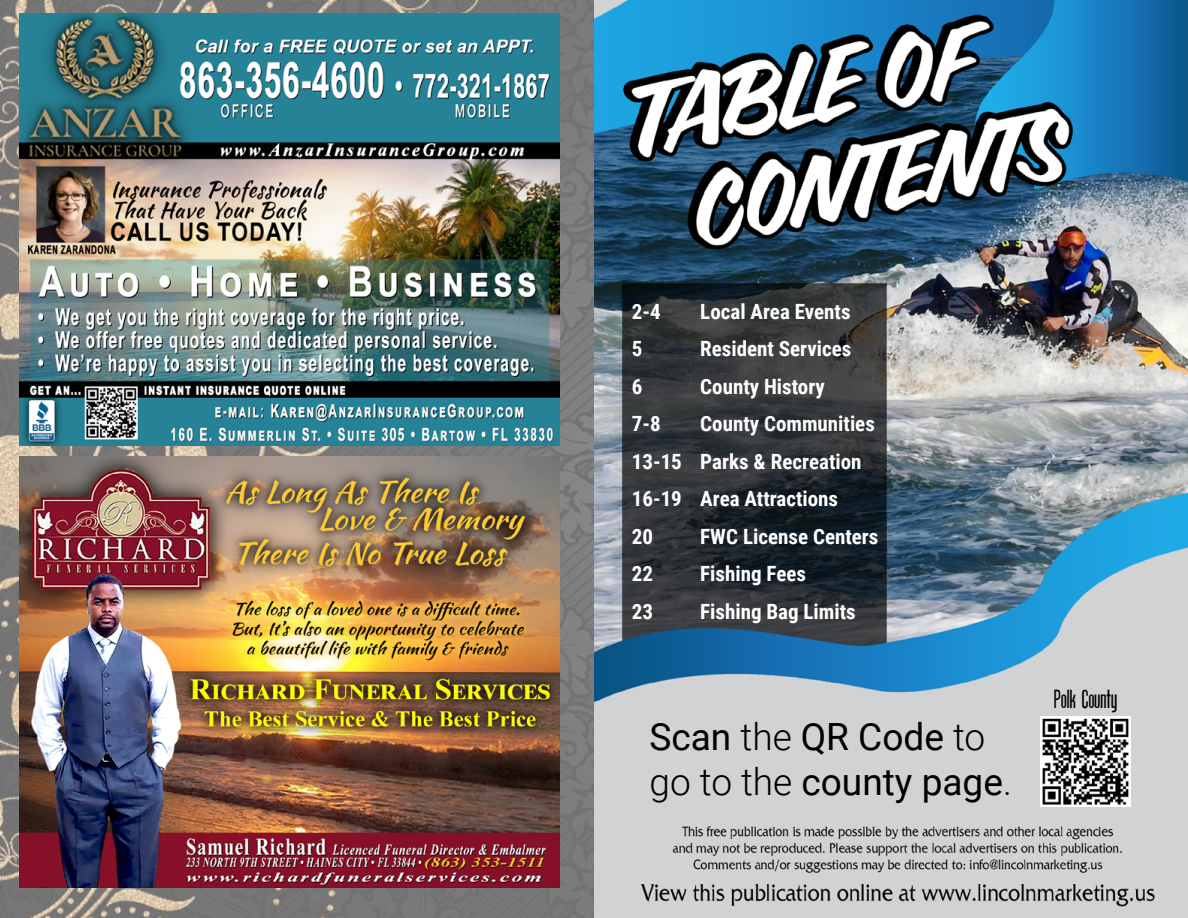
<style>
.page{position:relative;width:1188px;height:918px;background:#fff}
.page>*{position:absolute;margin:0;border:0;box-sizing:border-box;transform-origin:0 0}
.t1{font:37.5px/45px "Roboto";color:#000}
.t2{font:25.5px "Protege";color:#000}
.t3{font:700 21px/37.5px "Roboto Condensed";color:#fff}
.s1{font-weight:300}
</style>
<div class="page">
<img style="left:0;top:0;width:1188px;height:918px">
<img style="left:1040px;top:716px;width:90px;height:91px">
<img style="left:20px;top:456px;width:539px;height:432px">
<img style="left:20px;top:14px;width:539px;height:431px">
<p class="t3" style="left:632px;top:292px;width:30px">2-4</p>
<p class="t3" style="left:700px;top:292px;width:152px">Local Area Events</p>
<p class="t3" style="left:632px;top:329px;width:12px">5</p>
<p class="t3" style="left:700px;top:329px;width:153px">Resident Services</p>
<p class="t3" style="left:632px;top:367px;width:12px">6</p>
<p class="t3" style="left:700px;top:367px;width:126px">County History</p>
<p class="t3" style="left:632px;top:404px;width:30px">7-8</p>
<p class="t3" style="left:632px;top:404px;width:245px;text-indent:68px">County Communities<br>13-15 Parks &amp; Recreation<br>16-19 Area Attractions<br>20</p>
<p class="t3" style="left:700px;top:517px;width:180px">FWC License Centers</p>
<p class="t3" style="left:632px;top:554px;width:23px">22</p>
<p class="t3" style="left:700px;top:554px;width:107px">Fishing Fees</p>
<p class="t3" style="left:632px;top:592px;width:23px">23</p>
<p class="t3" style="left:700px;top:592px;width:157px">Fishing Bag Limits</p>
<h1 class="t1" style="left:650px;top:712px;width:364px">Scan <span class="s1">the</span> QR Code <span class="s1">to go to the</span> county page<span class="s1">.</span></h1>
<p class="t2" style="left:1054px;top:684px;width:65px">Polk County</p>
</div>
